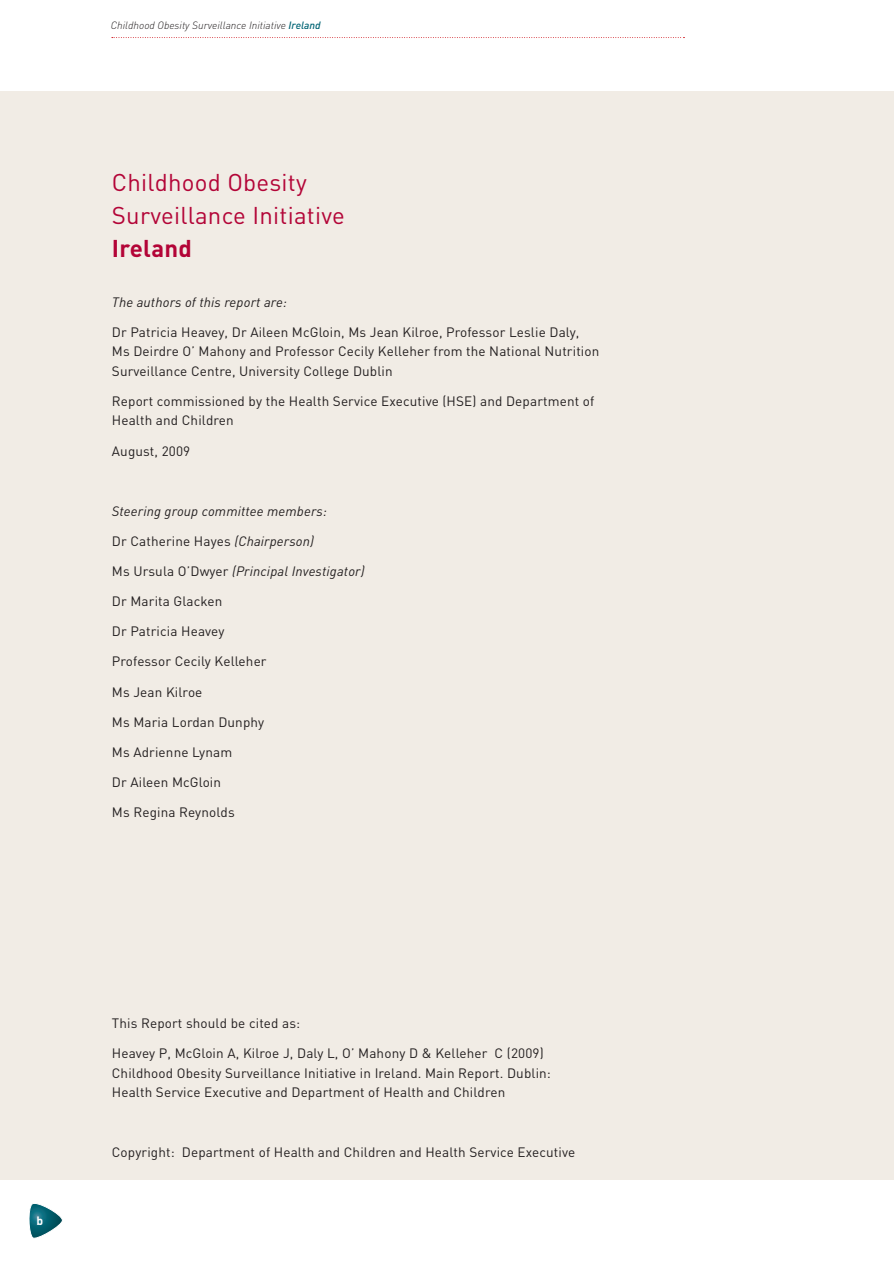
<style>
.page{position:relative;width:894px;height:1264px;background:#fff}
.page>*{position:absolute;margin:0;border:0;box-sizing:border-box;transform-origin:0 0}
.body{font:24px/33px "DIN";letter-spacing:.01em;color:#b30437}
.body-2{font:700 24px "DIN";letter-spacing:.01em;color:#b30437}
.body-3{font:13.5px/19.5px "DIN";letter-spacing:.01em;color:#231f20}
.body-4{font:italic 13.5px "DIN";letter-spacing:.01em;color:#231f20}
.t1{font:700 12px "DIN";color:#fff}
.Heading_1{font:italic 300 10.5px "DIN";color:#231f20}
.s1{font-weight:500;color:#016474}
.s2{font-style:italic}
.s3{font-style:normal}
</style>
<div class="page">
<div style="left:0;top:91px;width:894px;height:1088px;background:#f1ece5"></div>
<svg style="left:112px;top:37px;width:572px;height:1px"></svg>
<svg style="left:29px;top:1203px;width:34px;height:36px"></svg>
<p class="Heading_1" style="left:111px;top:18px;width:211px">Childhood Obesity Surveillance Initiative <span class="s1">Ireland</span></p>
<p class="body" style="left:112px;top:165px;width:234px">Childhood Obesity<br>Surveillance Initiative</p>
<p class="body-2" style="left:112px;top:233px;width:81px">Ireland</p>
<p class="body-4" style="left:112px;top:293px;width:177px">The authors of this report are:</p>
<p class="body-3" style="left:112px;top:322px;width:489px">Dr Patricia Heavey, Dr Aileen McGloin, Ms Jean Kilroe, Professor Leslie Daly,<br>Ms Deirdre O’ Mahony and Professor Cecily Kelleher from the National Nutrition<br>Surveillance Centre, University College Dublin</p>
<p class="body-3" style="left:112px;top:391px;width:484px">Report commissioned by the Health Service Executive (HSE) and Department of<br>Health and Children</p>
<p class="body-3" style="left:112px;top:441px;width:80px">August, 2009</p>
<p class="body-4" style="left:112px;top:502px;width:216px">Steering group committee members:</p>
<p class="body-3" style="left:112px;top:531px;width:204px">Dr Catherine Hayes <span class="s2">(Chairperson)</span></p>
<p class="body-4" style="left:112px;top:563px;width:254px"><span class="s3">Ms Ursula O’Dwyer</span> (Principal Investigator)</p>
<p class="body-3" style="left:112px;top:591px;width:112px">Dr Marita Glacken</p>
<p class="body-3" style="left:112px;top:621px;width:114px">Dr Patricia Heavey</p>
<p class="body-3" style="left:112px;top:652px;width:156px">Professor Cecily Kelleher</p>
<p class="body-3" style="left:112px;top:682px;width:92px">Ms Jean Kilroe</p>
<p class="body-3" style="left:112px;top:712px;width:154px">Ms Maria Lordan Dunphy</p>
<p class="body-3" style="left:112px;top:742px;width:122px">Ms Adrienne Lynam</p>
<p class="body-3" style="left:112px;top:772px;width:111px">Dr Aileen McGloin</p>
<p class="body-3" style="left:112px;top:802px;width:124px">Ms Regina Reynolds</p>
<p class="t1" style="left:37px;top:1212px;width:8px">b</p>
<p class="body-3" style="left:112px;top:1013px;width:190px">This Report should be cited as:</p>
<p class="body-3" style="left:112px;top:1043px;width:440px">Heavey P, McGloin A, Kilroe J, Daly L, O’ Mahony D &amp; Kelleher C (2009)<br>Childhood Obesity Surveillance Initiative in Ireland. Main Report. Dublin:<br>Health Service Executive and Department of Health and Children</p>
<p class="body-3" style="left:112px;top:1142px;width:465px">Copyright: Department of Health and Children and Health Service Executive</p>
</div>
